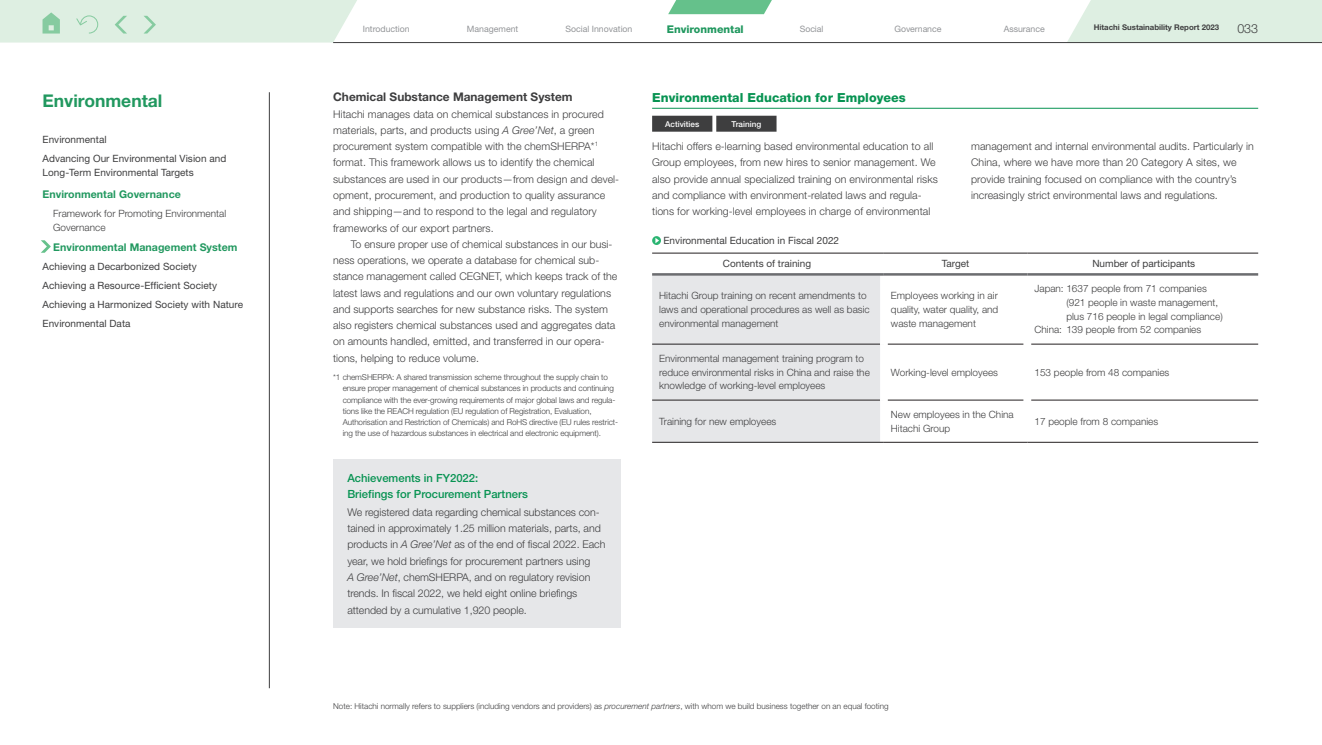
<style>
.page{position:relative;width:1322px;height:745px;background:#fff}
.page>*{position:absolute;margin:0;border:0;box-sizing:border-box;transform-origin:0 0}
.t1{font:700 17.5px "Helvetica Neue LT Std";color:#21985f}
._012_HD-2_中項目{font:800 12.5px "Helvetica Neue LT Std";letter-spacing:.005em;color:#079352}
.t2{font:300 12.5px "Helvetica Neue LT Std";color:#3e3e3f}
._012__HD-2_小見出し-段落中{font:700 11.88px "Helvetica Neue LT Std";color:#3e3e3f}
._020_COLUM_HD-R__9x1{font:500 11.25px/16.2px "Helvetica Neue LT Std";color:#079352}
._013_PARA_L__8_5x14{font:300 10.62px/16.2px "Helvetica Neue LT Std";letter-spacing:.005em;color:#3e3e3f}
._013_PARA_L2__IND5mm{font:300 10.62px/16.2px "Helvetica Neue LT Std";color:#3e3e3f}
._015_PARA-L__NO-GRID{font:300 10.62px/16.2px "Helvetica Neue LT Std";letter-spacing:-.005em;color:#3e3e3f}
.t3{font:700 10.62px "Helvetica Neue LT Std";letter-spacing:.005em;color:#21985f}
.t4{font:800 10.62px "Helvetica Neue LT Std";color:#21985f}
._043_TB_ITEM-L__8x11{font:300 10px/13.8px "Helvetica Neue LT Std";color:#3e3e3f}
._030_CHART_G_HD-R__8{font:10px/19.1px "Helvetica Neue LT Std";letter-spacing:.005em;color:#3e3e3f}
._042_TB_SPHD-R__8x11{font:10px "Helvetica Neue LT Std";color:#3e3e3f}
.t5{font:8.75px "Helvetica Neue LT Std";color:#939598}
._031__NTS_ASTA123{font:300 8.12px/11.2px "Helvetica Neue LT Std";letter-spacing:-.01em;color:#3e3e3f}
._031_NTS_ASTA__L6_5x{font:300 8.12px "Helvetica Neue LT Std";color:#3e3e3f}
._012_HD_M__白抜き_6x7{font:500 8.12px "Helvetica Neue LT Std";color:#fff}
.t6{font:700 7.75px "Helvetica Neue LT Std";color:#3e3e3f}
.s1{font-style:italic}
</style>
<div class="page">
<div style="left:1067px;top:0;width:255px;height:42px;background:#deefe2"></div>
<svg style="left:668px;top:0;width:104px;height:14px"></svg>
<hr style="left:333px;top:42px;width:989px;height:1px;background:#3e3e3f">
<svg style="left:0;top:0;width:363px;height:43px;background:#dceee1"></svg>
<hr style="left:269px;top:92px;width:1px;height:595px;background:#3e3e3f">
<svg style="left:41px;top:240px;width:10px;height:12px"></svg>
<div style="left:333px;top:459px;width:287px;height:168px;background:#e6e7e9"></div>
<hr style="left:652px;top:108px;width:606px;height:1px;background:#079352">
<svg style="left:652px;top:116px;width:124px;height:16px;background:#474748"></svg>
<div style="left:652px;top:236px;width:9px;height:9px;background:#2bb572;border-radius:50%"></div>
<svg style="left:655px;top:238px;width:4px;height:5px"></svg>
<div style="left:652px;top:275px;width:228px;height:166px;background:#e6e7e9"></div>
<hr style="left:652px;top:344px;width:228px;height:1px;background:#231f20">
<hr style="left:887px;top:344px;width:136px;height:1px;background:#231f20">
<hr style="left:1031px;top:344px;width:227px;height:1px;background:#231f20">
<hr style="left:652px;top:399px;width:228px;height:1px;background:#231f20">
<hr style="left:887px;top:399px;width:136px;height:1px;background:#231f20">
<hr style="left:1031px;top:399px;width:227px;height:1px;background:#231f20">
<hr style="left:652px;top:253px;width:232px;height:1px;background:#231f20">
<hr style="left:884px;top:253px;width:143px;height:1px;background:#231f20">
<hr style="left:1027px;top:253px;width:231px;height:1px;background:#231f20">
<hr style="left:652px;top:273px;width:232px;height:2px;background:#6c6d70">
<hr style="left:884px;top:273px;width:143px;height:2px;background:#6c6d70">
<hr style="left:1027px;top:273px;width:231px;height:2px;background:#6c6d70">
<hr style="left:652px;top:441px;width:232px;height:1px;background:#231f20">
<hr style="left:884px;top:441px;width:143px;height:1px;background:#231f20">
<hr style="left:1027px;top:441px;width:231px;height:1px;background:#231f20">
<h1 class="t1" style="left:43px;top:90px;width:121px">Environmental</h1>
<p class="_030_CHART_G_HD-R__8" style="left:43px;top:130px;width:185px">Environmental<br>Advancing Our Environmental Vision and</p>
<p class="_030_CHART_G_HD-R__8" style="left:43px;top:163px;width:153px">Long-Term Environmental Targets</p>
<p class="t3" style="left:43px;top:187px;width:140px">Environmental Governance</p>
<p class="_043_TB_ITEM-L__8x11" style="left:53px;top:206px;width:175px">Framework for Promoting Environmental<br>Governance</p>
<p class="t3" style="left:53px;top:240px;width:186px">Environmental Management System</p>
<p class="_030_CHART_G_HD-R__8" style="left:43px;top:256px;width:202px">Achieving a Decarbonized Society<br>Achieving a Resource-Efficient Society Achieving a Harmonized Society with Nature Environmental Data</p>
<p class="t5" style="left:363px;top:24px;width:49px">Introduction</p>
<p class="t5" style="left:467px;top:24px;width:53px">Management</p>
<p class="t5" style="left:565px;top:24px;width:69px">Social Innovation</p>
<p class="t4" style="left:667px;top:23px;width:78px">Environmental</p>
<p class="t5" style="left:800px;top:24px;width:25px">Social</p>
<p class="t5" style="left:894px;top:24px;width:48px">Governance</p>
<p class="t5" style="left:1003px;top:24px;width:43px">Assurance</p>
<p class="t6" style="left:1093px;top:23px;width:127px">Hitachi Sustainability Report 2023</p>
<p class="t2" style="left:1237px;top:20px;width:22px">033</p>
<p class="_012__HD-2_小見出し-段落中" style="left:333px;top:90px;width:241px">Chemical Substance Management System</p>
<p class="_013_PARA_L__8_5x14" style="left:333px;top:105px;width:288px">Hitachi manages data on chemical substances in procured materials, parts, and products using <span class="s1">A Gree’Net</span>, a green procurement system compatible with the chemSHERPA*<sup>1 </sup>format. This framework allows us to identify the chemical substances are used in our products—from design and devel&shy;opment, procurement, and production to quality assurance and shipping—and to respond to the legal and regulatory frameworks of our export partners.</p>
<p class="_013_PARA_L2__IND5mm" style="left:333px;top:235px;width:286px;text-indent:18px">To ensure proper use of chemical substances in our busi&shy;ness operations, we operate a database for chemical sub&shy;stance management called CEGNET, which keeps track of the latest laws and regulations and our own voluntary regulations and supports searches for new substance risks. The system also registers chemical substances used and aggregates data on amounts handled, emitted, and transferred in our opera&shy;tions, helping to reduce volume.</p>
<p class="_031__NTS_ASTA123" style="left:343px;top:371px;width:277px;text-indent:-10px">*1 chemSHERPA: A shared transmission scheme throughout the supply chain to ensure proper management of chemical substances in products and continuing compliance with the ever-growing requirements of major global laws and regula&shy;tions like the REACH regulation (EU regulation of Registration, Evaluation, Authorisation and Restriction of Chemicals) and RoHS directive (EU rules restrict&shy;ing the use of hazardous substances in electrical and electronic equipment).</p>
<p class="_020_COLUM_HD-R__9x1" style="left:347px;top:469px;width:182px">Achievements in FY2022:<br>Briefings for Procurement Partners</p>
<p class="_015_PARA-L__NO-GRID" style="left:347px;top:503px;width:260px">We registered data regarding chemical substances con&shy;tained in approximately 1.25 million materials, parts, and products in <span class="s1">A Gree’Net</span> as of the end of fiscal 2022. Each year, we hold briefings for procurement partners using<br><span class="s1">A Gree’Net</span>, chemSHERPA, and on regulatory revision trends. In fiscal 2022, we held eight online briefings attended by a cumulative 1,920 people.</p>
<p class="_012_HD-2_中項目" style="left:652px;top:90px;width:255px">Environmental Education for Employees</p>
<p class="_012_HD_M__白抜き_6x7" style="left:665px;top:119px;width:36px">Activities</p>
<p class="_012_HD_M__白抜き_6x7" style="left:731px;top:119px;width:31px">Training</p>
<p class="_013_PARA_L__8_5x14" style="left:652px;top:138px;width:287px">Hitachi offers e-learning based environmental education to all Group employees, from new hires to senior management. We also provide annual specialized training on environmental risks and compliance with environment-related laws and regula&shy;tions for working-level employees in charge of environmental</p>
<p class="_013_PARA_L__8_5x14" style="left:971px;top:138px;width:284px">management and internal environmental audits. Particularly in China, where we have more than 20 Category A sites, we provide training focused on compliance with the country’s increasingly strict environmental laws and regulations.</p>
<p class="_030_CHART_G_HD-R__8" style="left:663px;top:231px;width:177px">Environmental Education in Fiscal 2022</p>
<p class="_042_TB_SPHD-R__8x11" style="left:723px;top:257px;width:90px">Contents of training</p>
<p class="_042_TB_SPHD-R__8x11" style="left:942px;top:257px;width:29px">Target</p>
<p class="_042_TB_SPHD-R__8x11" style="left:1092px;top:257px;width:104px">Number of participants</p>
<p class="_043_TB_ITEM-L__8x11" style="left:659px;top:288px;width:212px">Hitachi Group training on recent amendments to laws and operational procedures as well as basic environmental management</p>
<p class="_043_TB_ITEM-L__8x11" style="left:891px;top:288px;width:109px;text-align:justify">Employees working in air quality, water quality, and waste management</p>
<p class="_043_TB_ITEM-L__8x11" style="left:1066px;top:281px;width:158px;text-indent:-32px">Japan: 1637 people from 71 companies (921 people in waste management, plus 716 people in legal compliance)</p>
<p class="_043_TB_ITEM-L__8x11" style="left:1034px;top:322px;width:168px">China: 139 people from 52 companies</p>
<p class="_043_TB_ITEM-L__8x11" style="left:659px;top:351px;width:212px">Environmental management training program to reduce environmental risks in China and raise the knowledge of working-level employees</p>
<p class="_043_TB_ITEM-L__8x11" style="left:891px;top:365px;width:109px">Working-level employees</p>
<p class="_043_TB_ITEM-L__8x11" style="left:1034px;top:365px;width:136px">153 people from 48 companies</p>
<p class="_043_TB_ITEM-L__8x11" style="left:659px;top:414px;width:119px">Training for new employees</p>
<p class="_043_TB_ITEM-L__8x11" style="left:891px;top:407px;width:124px">New employees in the China<br>Hitachi Group</p>
<p class="_043_TB_ITEM-L__8x11" style="left:1034px;top:414px;width:125px">17 people from 8 companies</p>
<p class="_031_NTS_ASTA__L6_5x" style="left:333px;top:700px;width:557px">Note: Hitachi normally refers to suppliers (including vendors and providers) as <span class="s1">procurement partners</span>, with whom we build business together on an equal footing</p>
</div>
